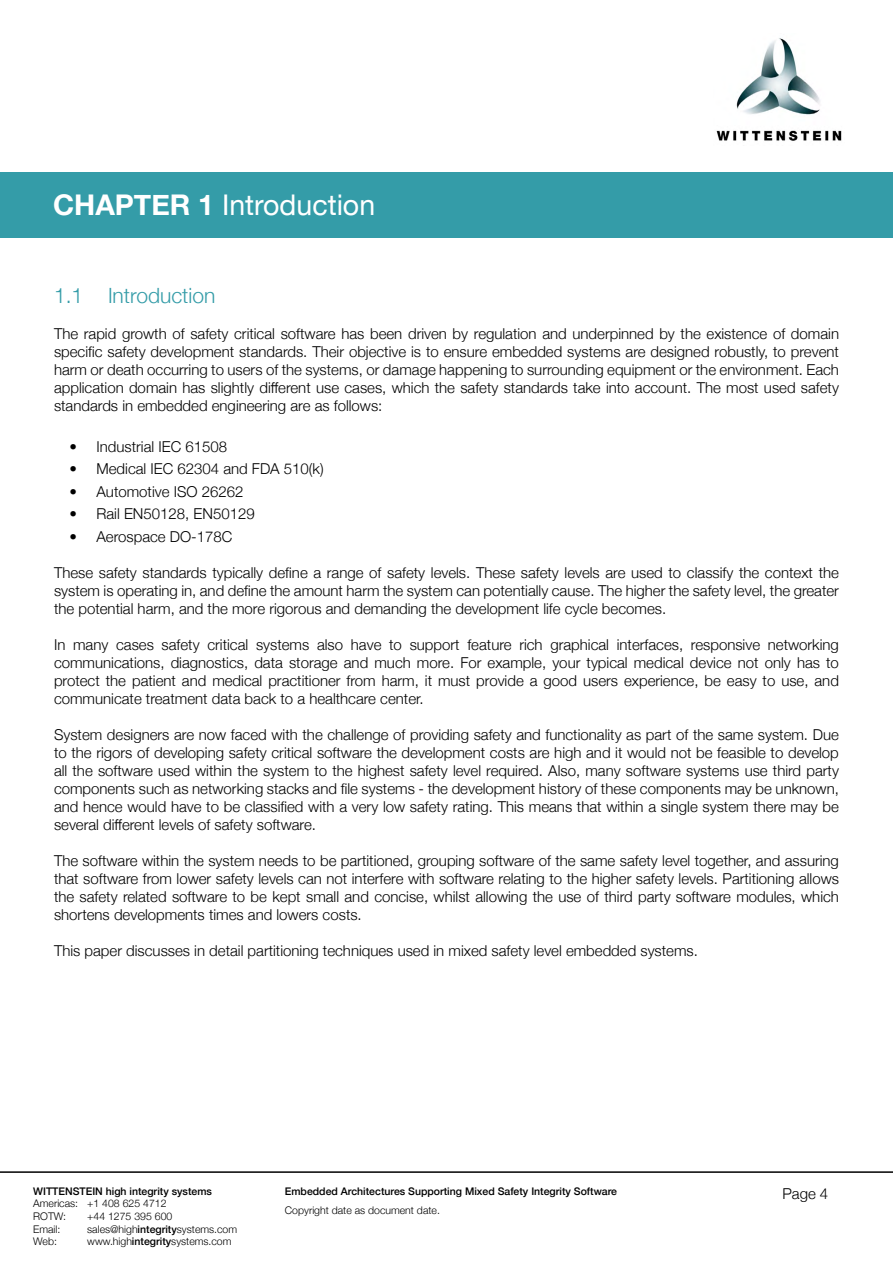
<style>
.page{position:relative;width:893px;height:1263px;background:#fff}
.page>*{position:absolute;margin:0;border:0;box-sizing:border-box;transform-origin:0 0}
.t1{font:28.5px "Helvetica Neue";color:#fff}
.t2{font:300 21px "Helvetica Neue";color:#349ca8}
.t3{font:300 15px/18px "Helvetica Neue";color:#000;text-align:justify}
.t4{font:300 10.5px/12.6px "Helvetica Neue";color:#000}
.t5{font:500 10.5px "Helvetica Neue";color:#000}
.s1{font-weight:700}
.s2{font-weight:500}
</style>
<div class="page">
<div style="left:0;top:173px;width:893px;height:65px;background:#349ca8"></div>
<img style="left:716px;top:38px;width:126px;height:103px">
<hr style="left:0;top:1171px;width:893px;height:2px;background:#000">
<h1 class="t1" style="left:53px;top:184px;width:324px"><span class="s1">CHAPTER 1</span> Introduction</h1>
<h2 class="t2" style="left:54px;top:279px;width:163px">1.1 Introduction</h2>
<p class="t3" style="left:54px;top:324px;width:786px">The rapid growth of safety critical software has been driven by regulation and underpinned by the existence of domain specific safety development standards. Their objective is to ensure embedded systems are designed robustly, to prevent harm or death occurring to users of the systems, or damage happening to surrounding equipment or the environment. Each application domain has slightly different use cases, which the safety standards take into account. The most used safety standards in embedded engineering are as follows:</p>
<p class="t3" style="left:70px;top:436px;width:159px">• Industrial IEC 61508</p>
<p class="t3" style="left:70px;top:459px;width:256px">• Medical IEC 62304 and FDA 510(k)</p>
<p class="t3" style="left:70px;top:481px;width:175px">• Automotive ISO 26262</p>
<p class="t3" style="left:70px;top:504px;width:187px">• Rail EN50128, EN50129</p>
<p class="t3" style="left:70px;top:526px;width:164px">• Aerospace DO-178C</p>
<p class="t3" style="left:54px;top:562px;width:786px">These safety standards typically define a range of safety levels. These safety levels are used to classify the context the system is operating in, and define the amount harm the system can potentially cause. The higher the safety level, the greater the potential harm, and the more rigorous and demanding the development life cycle becomes.</p>
<p class="t3" style="left:54px;top:634px;width:786px">In many cases safety critical systems also have to support feature rich graphical interfaces, responsive networking communications, diagnostics, data storage and much more. For example, your typical medical device not only has to protect the patient and medical practitioner from harm, it must provide a good users experience, be easy to use, and communicate treatment data back to a healthcare center.</p>
<p class="t3" style="left:54px;top:724px;width:786px">System designers are now faced with the challenge of providing safety and functionality as part of the same system. Due to the rigors of developing safety critical software the development costs are high and it would not be feasible to develop all the software used within the system to the highest safety level required. Also, many software systems use third party components such as networking stacks and file systems - the development history of these components may be unknown, and hence would have to be classified with a very low safety rating. This means that within a single system there may be several different levels of safety software.</p>
<p class="t3" style="left:54px;top:850px;width:787px">The software within the system needs to be partitioned, grouping software of the same safety level together, and assuring that software from lower safety levels can not interfere with software relating to the higher safety levels. Partitioning allows the safety related software to be kept small and concise, whilst allowing the use of third party software modules, which shortens developments times and lowers costs.</p>
<p class="t3" style="left:54px;top:940px;width:645px">This paper discusses in detail partitioning techniques used in mixed safety level embedded systems.</p>
<p class="t5" style="left:33px;top:1182px;width:180px">WITTENSTEIN high integrity systems</p>
<p class="t4" style="left:33px;top:1196px;width:135px">Americas: +1 408 625 4712<br>ROTW:</p>
<p class="t4" style="left:87px;top:1209px;width:87px">+44 1275 395 600</p>
<p class="t4" style="left:33px;top:1222px;width:29px">Email:</p>
<p class="t4" style="left:87px;top:1222px;width:151px">sales@high<span class="s2">integrity</span>systems.com</p>
<p class="t4" style="left:33px;top:1234px;width:25px">Web:</p>
<p class="t4" style="left:87px;top:1234px;width:146px">www.high<span class="s2">integrity</span>systems.com</p>
<p class="t5" style="left:285px;top:1183px;width:334px">Embedded Architectures Supporting Mixed Safety Integrity Software</p>
<p class="t4" style="left:285px;top:1203px;width:157px">Copyright date as document date.</p>
<p class="t3" style="left:782px;top:1183px;width:47px">Page 4</p>
</div>
